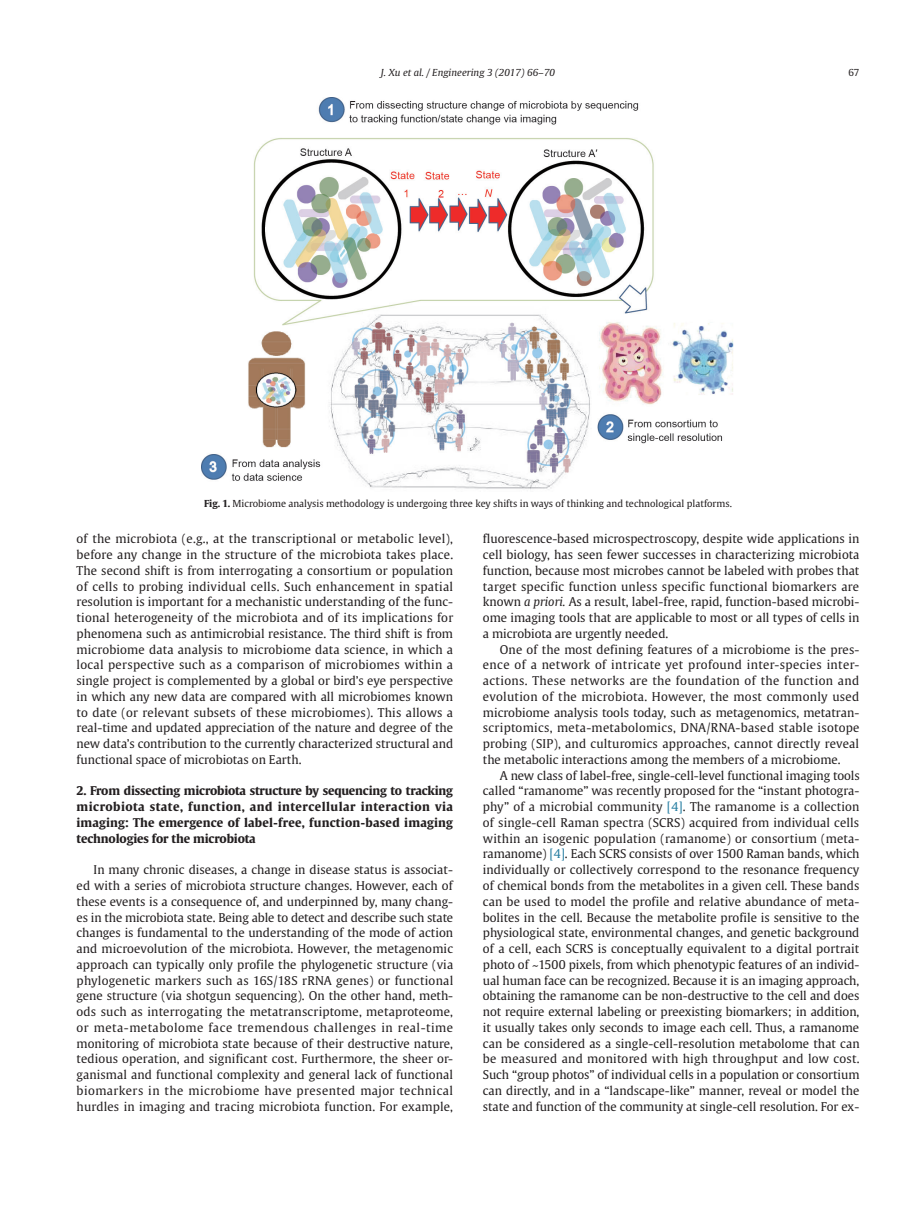
<style>
.page{position:relative;width:919px;height:1217px;background:#fff}
.page>*{position:absolute;margin:0;border:0;box-sizing:border-box;transform-origin:0 0}
.正文{font:12px/15.8px "Gulliver";color:#231f20;text-align:justify}
.大标题{font:700 12px/15.8px "Gulliver";letter-spacing:-.01em;color:#231f20;text-align:justify}
.图表注{font:9.6px "Gulliver";color:#231f20}
.t1{font:italic 9.6px "Gulliver";color:#231f20;scale:1.04 1}
.正文-2{font:9.6px "Gulliver";color:#231f20}
.s1{font-weight:700}
.s2{font-style:italic}
.s3{color:#277ea2}
</style>
<div class="page">
<img style="left:202px;top:98px;width:532px;height:392px">
<p class="t1" style="left:381px;top:67px;width:169px">J. Xu et al. / Engineering 3 (2017) 66–70</p>
<p class="正文-2" style="left:848px;top:67px;width:12px">67</p>
<p class="图表注" style="left:204px;top:497px;width:529px"><span class="s1">Fig. 1.</span> Microbiome analysis methodology is undergoing three key shifts in ways of thinking and technological platforms.</p>
<p class="正文" style="left:77px;top:531px;width:378px">of the microbiota (e.g., at the transcriptional or metabolic level), before any change in the structure of the microbiota takes place.<br>The second shift is from interrogating a consortium or population of cells to probing individual cells. Such enhancement in spatial resolution is important for a mechanistic understanding of the func&shy;tional heterogeneity of the microbiota and of its implications for phenomena such as antimicrobial resistance. The third shift is from microbiome data analysis to microbiome data science, in which a local perspective such as a comparison of microbiomes within a single project is complemented by a global or bird’s eye perspective in which any new data are compared with all microbiomes known to date (or relevant subsets of these microbiomes). This allows a real-time and updated appreciation of the nature and degree of the new data’s contribution to the currently characterized structural and functional space of microbiotas on Earth.</p>
<p class="大标题" style="left:77px;top:782px;width:378px">2. From dissecting microbiota structure by sequencing to tracking microbiota state, function, and intercellular interaction via imaging: The emergence of label-free, function-based imaging technologies for the microbiota</p>
<p class="正文" style="left:77px;top:861px;width:378px;text-indent:17px">In many chronic diseases, a change in disease status is associat&shy;ed with a series of microbiota structure changes. However, each of these events is a consequence of, and underpinned by, many chang&shy;es in the microbiota state. Being able to detect and describe such state changes is fundamental to the understanding of the mode of action and microevolution of the microbiota. However, the metagenomic approach can typically only profile the phylogenetic structure (via phylogenetic markers such as 16S/18S rRNA genes) or functional gene structure (via shotgun sequencing). On the other hand, meth&shy;ods such as interrogating the metatranscriptome, metaproteome, or meta-metabolome face tremendous challenges in real-time monitoring of microbiota state because of their destructive nature, tedious operation, and significant cost. Furthermore, the sheer or&shy;ganismal and functional complexity and general lack of functional biomarkers in the microbiome have presented major technical hurdles in imaging and tracing microbiota function. For example,</p>
<p class="正文" style="left:483px;top:531px;width:378px">fluorescence-based microspectroscopy, despite wide applications in cell biology, has seen fewer successes in characterizing microbiota function, because most microbes cannot be labeled with probes that target specific function unless specific functional biomarkers are known <span class="s2">a priori.</span> As a result, label-free, rapid, function-based microbi&shy;ome imaging tools that are applicable to most or all types of cells in a microbiota are urgently needed.</p>
<p class="正文" style="left:483px;top:641px;width:378px;text-indent:17px">One of the most defining features of a microbiome is the pres&shy;ence of a network of intricate yet profound inter-species inter&shy;actions. These networks are the foundation of the function and evolution of the microbiota. However, the most commonly used microbiome analysis tools today, such as metagenomics, metatran&shy;scriptomics, meta-metabolomics, DNA/RNA-based stable isotope probing (SIP), and culturomics approaches, cannot directly reveal the metabolic interactions among the members of a microbiome.</p>
<p class="正文" style="left:483px;top:767px;width:378px;text-align:left;text-indent:17px">A new class of label-free, single-cell-level functional imaging tools called “ramanome” was recently proposed for the “instant photogra&shy;phy” of a microbial community <span class="s3">[4]</span>. The ramanome is a collection of single-cell Raman spectra (SCRS) acquired from individual cells within an isogenic population (ramanome) or consortium (meta&shy;ramanome) <span class="s3">[4]</span>. Each SCRS consists of over 1500 Raman bands, which individually or collectively correspond to the resonance frequency of chemical bonds from the metabolites in a given cell. These bands can be used to model the profile and relative abundance of meta&shy;bolites in the cell. Because the metabolite profile is sensitive to the physiological state, environmental changes, and genetic background of a cell, each SCRS is conceptually equivalent to a digital portrait photo of ~1500 pixels, from which phenotypic features of an individ&shy;ual human face can be recognized. Because it is an imaging approach, obtaining the ramanome can be non-destructive to the cell and does not require external labeling or preexisting biomarkers; in addition, it usually takes only seconds to image each cell. Thus, a ramanome can be considered as a single-cell-resolution metabolome that can be measured and monitored with high throughput and low cost.<br>Such “group photos” of individual cells in a population or consortium can directly, and in a “landscape-like” manner, reveal or model the state and function of the community at single-cell resolution. For ex-</p>
</div>
